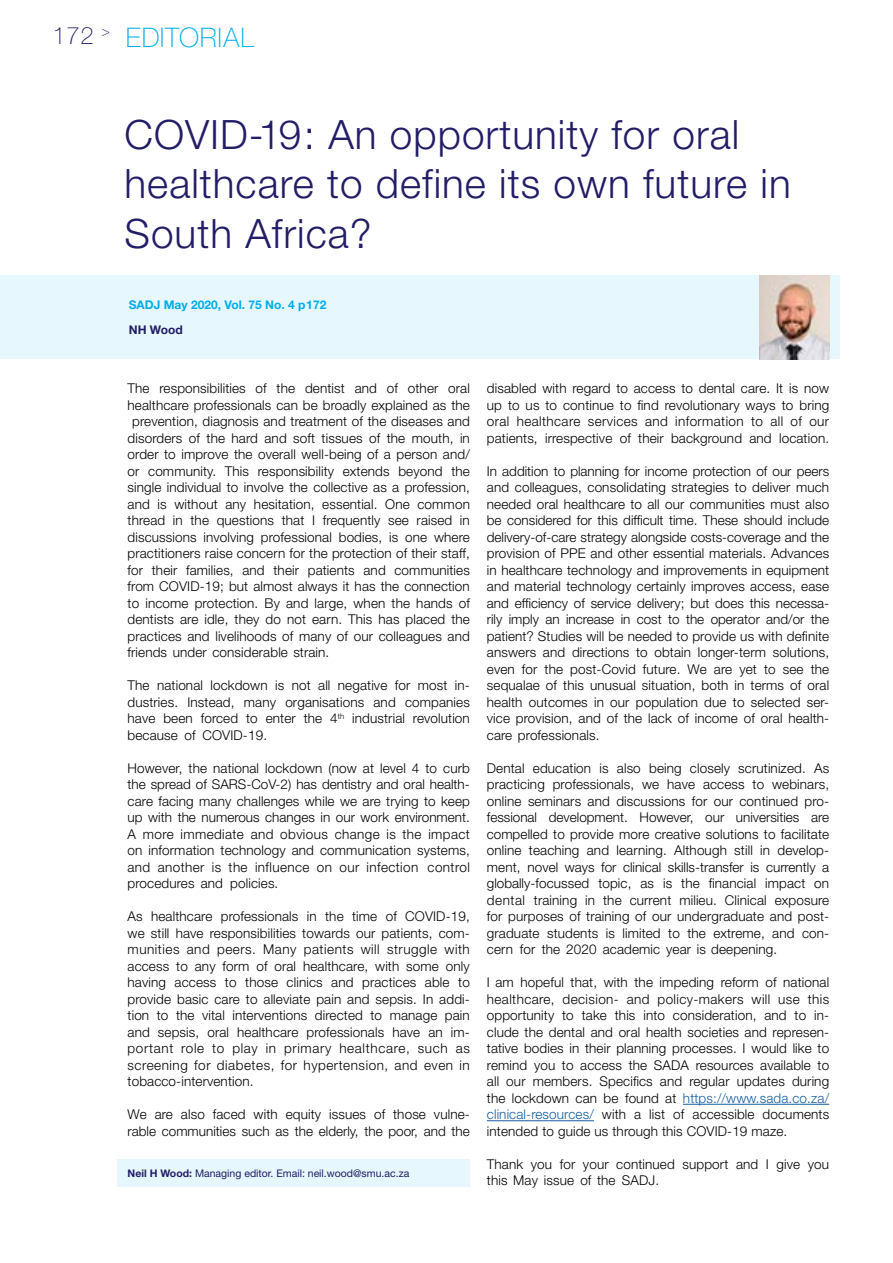
<style>
.page{position:relative;width:893px;height:1263px;background:#fff}
.page>*{position:absolute;margin:0;border:0;box-sizing:border-box;transform-origin:0 0}
.Title_RC_74_5{font:300 40.5px/49.5px "Helvetica Neue LT Std";letter-spacing:.025em;color:#221d67}
.Article_PageHeader_N{font:100 27px "Helvetica Neue LT Std";letter-spacing:.025em;color:#00aeef}
.Article_PageHeader_N-2{font:100 13.95px "Helvetica Neue LT Std";color:#221d67}
.Text_Body_RC_74_5{font:300 13.5px/16.5px "Helvetica Neue LT Std";letter-spacing:.01em;color:#000;text-align:justify}
.Article_JournalName{font:700 12px "Helvetica Neue LT Std";color:#00aeef}
.Article_AuthorName{font:700 12px "Helvetica Neue LT Std";color:#221d67}
.Article_AuthorDetail{font:10.5px "Helvetica Neue LT Std";color:#221d67}
.s1{font-size:24px;color:#221d67}
.s2{font-weight:700}
.s3{color:#175d9e}
</style>
<div class="page">
<hr style="left:683px;top:1104px;width:146px;height:1px;background:#175d9e">
<hr style="left:487px;top:1120px;width:107px;height:1px;background:#175d9e">
<div style="left:118px;top:1159px;width:352px;height:27px;background:#e6f7fd"></div>
<div style="left:0;top:275px;width:839px;height:84px;background:#e6f7fd"></div>
<img style="left:760px;top:275px;width:69px;height:84px">
<p class="Article_PageHeader_N" style="left:53px;top:22px;width:203px"><span class="s1">172</span> EDITORIAL</p>
<p class="Article_PageHeader_N-2" style="left:102px;top:23px;width:10px">&gt;</p>
<p class="Title_RC_74_5" style="left:125px;top:109px;width:668px">COVID-19: An opportunity for oral healthcare to define its own future in<br>South Africa?</p>
<p class="Article_JournalName" style="left:129px;top:297px;width:199px">SADJ May 2020, Vol. 75 No. 4 p172</p>
<p class="Article_AuthorName" style="left:129px;top:322px;width:55px">NH Wood</p>
<p class="Text_Body_RC_74_5" style="left:128px;top:380px;width:344px">The responsibilities of the dentist and of other oral</p>
<p class="Text_Body_RC_74_5" style="left:128px;top:396px;width:344px">healthcare professionals can be broadly explained as the</p>
<p class="Text_Body_RC_74_5" style="left:132px;top:413px;width:339px">prevention, diagnosis and treatment of the diseases and</p>
<p class="Text_Body_RC_74_5" style="left:128px;top:429px;width:344px">disorders of the hard and soft tissues of the mouth, in</p>
<p class="Text_Body_RC_74_5" style="left:128px;top:446px;width:344px">order to improve the overall well-being of a person and/</p>
<p class="Text_Body_RC_74_5" style="left:128px;top:462px;width:344px">or community. This responsibility extends beyond the</p>
<p class="Text_Body_RC_74_5" style="left:128px;top:479px;width:344px">single individual to involve the collective as a profession,</p>
<p class="Text_Body_RC_74_5" style="left:128px;top:495px;width:344px">and is without any hesitation, essential. One common</p>
<p class="Text_Body_RC_74_5" style="left:128px;top:512px;width:344px">thread in the questions that I frequently see raised in</p>
<p class="Text_Body_RC_74_5" style="left:128px;top:528px;width:344px">discussions involving professional bodies, is one where</p>
<p class="Text_Body_RC_74_5" style="left:128px;top:545px;width:344px">practitioners raise concern for the protection of their staff,</p>
<p class="Text_Body_RC_74_5" style="left:128px;top:561px;width:344px">for their families, and their patients and communities</p>
<p class="Text_Body_RC_74_5" style="left:128px;top:578px;width:344px">from COVID-19; but almost always it has the connection</p>
<p class="Text_Body_RC_74_5" style="left:128px;top:594px;width:344px">to income protection. By and large, when the hands of</p>
<p class="Text_Body_RC_74_5" style="left:128px;top:611px;width:344px">dentists are idle, they do not earn. This has placed the</p>
<p class="Text_Body_RC_74_5" style="left:128px;top:627px;width:344px">practices and livelihoods of many of our colleagues and</p>
<p class="Text_Body_RC_74_5" style="left:128px;top:644px;width:203px">friends under considerable strain.</p>
<p class="Text_Body_RC_74_5" style="left:128px;top:677px;width:344px">The national lockdown is not all negative for most in&shy;dustries. Instead, many organisations and companies have been forced to enter the 4<sup>th</sup> industrial revolution because of COVID-19.</p>
<p class="Text_Body_RC_74_5" style="left:128px;top:759px;width:344px">However, the national lockdown (now at level 4 to curb the spread of SARS-CoV-2) has dentistry and oral health&shy;care facing many challenges while we are trying to keep up with the numerous changes in our work environment.<br>A more immediate and obvious change is the impact on information technology and communication systems, and another is the influence on our infection control procedures and policies.</p>
<p class="Text_Body_RC_74_5" style="left:128px;top:908px;width:344px">As healthcare professionals in the time of COVID-19, we still have responsibilities towards our patients, com&shy;munities and peers. Many patients will struggle with access to any form of oral healthcare, with some only having access to those clinics and practices able to provide basic care to alleviate pain and sepsis. In addi&shy;tion to the vital interventions directed to manage pain and sepsis, oral healthcare professionals have an im&shy;portant role to play in primary healthcare, such as screening for diabetes, for hypertension, and even in tobacco-intervention.</p>
<p class="Text_Body_RC_74_5" style="left:128px;top:1106px;width:344px">We are also faced with equity issues of those vulne&shy;rable communities such as the elderly, the poor, and the</p>
<p class="Article_AuthorDetail" style="left:128px;top:1167px;width:283px"><span class="s2">Neil H Wood:</span> Managing editor. Email: neil.wood@smu.ac.za</p>
<p class="Text_Body_RC_74_5" style="left:487px;top:380px;width:344px">disabled with regard to access to dental care. It is now up to us to continue to find revolutionary ways to bring oral healthcare services and information to all of our patients, irrespective of their background and location.</p>
<p class="Text_Body_RC_74_5" style="left:487px;top:462px;width:344px">In addition to planning for income protection of our peers and colleagues, consolidating strategies to deliver much needed oral healthcare to all our communities must also be considered for this difficult time. These should include delivery-of-care strategy alongside costs-coverage and the provision of PPE and other essential materials. Advances in healthcare technology and improvements in equipment and material technology certainly improves access, ease and efficiency of service delivery; but does this necessa&shy;rily imply an increase in cost to the operator and/or the patient? Studies will be needed to provide us with definite answers and directions to obtain longer-term solutions, even for the post-Covid future. We are yet to see the sequalae of this unusual situation, both in terms of oral health outcomes in our population due to selected ser&shy;vice provision, and of the lack of income of oral health&shy;care professionals.</p>
<p class="Text_Body_RC_74_5" style="left:487px;top:759px;width:344px">Dental education is also being closely scrutinized. As practicing professionals, we have access to webinars, online seminars and discussions for our continued pro&shy;fessional development. However, our universities are compelled to provide more creative solutions to facilitate online teaching and learning. Although still in develop&shy;ment, novel ways for clinical skills-transfer is currently a globally-focussed topic, as is the financial impact on dental training in the current milieu. Clinical exposure for purposes of training of our undergraduate and post&shy;graduate students is limited to the extreme, and con&shy;cern for the 2020 academic year is deepening.</p>
<p class="Text_Body_RC_74_5" style="left:487px;top:974px;width:344px">I am hopeful that, with the impeding reform of national healthcare, decision- and policy-makers will use this opportunity to take this into consideration, and to in&shy;clude the dental and oral health societies and represen&shy;tative bodies in their planning processes. I would like to remind you to access the SADA resources available to all our members. Specifics and regular updates during the lockdown can be found at <span class="s3">https://www.sada.co.za/ clinical-resources/</span> with a list of accessible documents intended to guide us through this COVID-19 maze.</p>
<p class="Text_Body_RC_74_5" style="left:487px;top:1155px;width:344px">Thank you for your continued support and I give you this May issue of the SADJ.</p>
</div>
